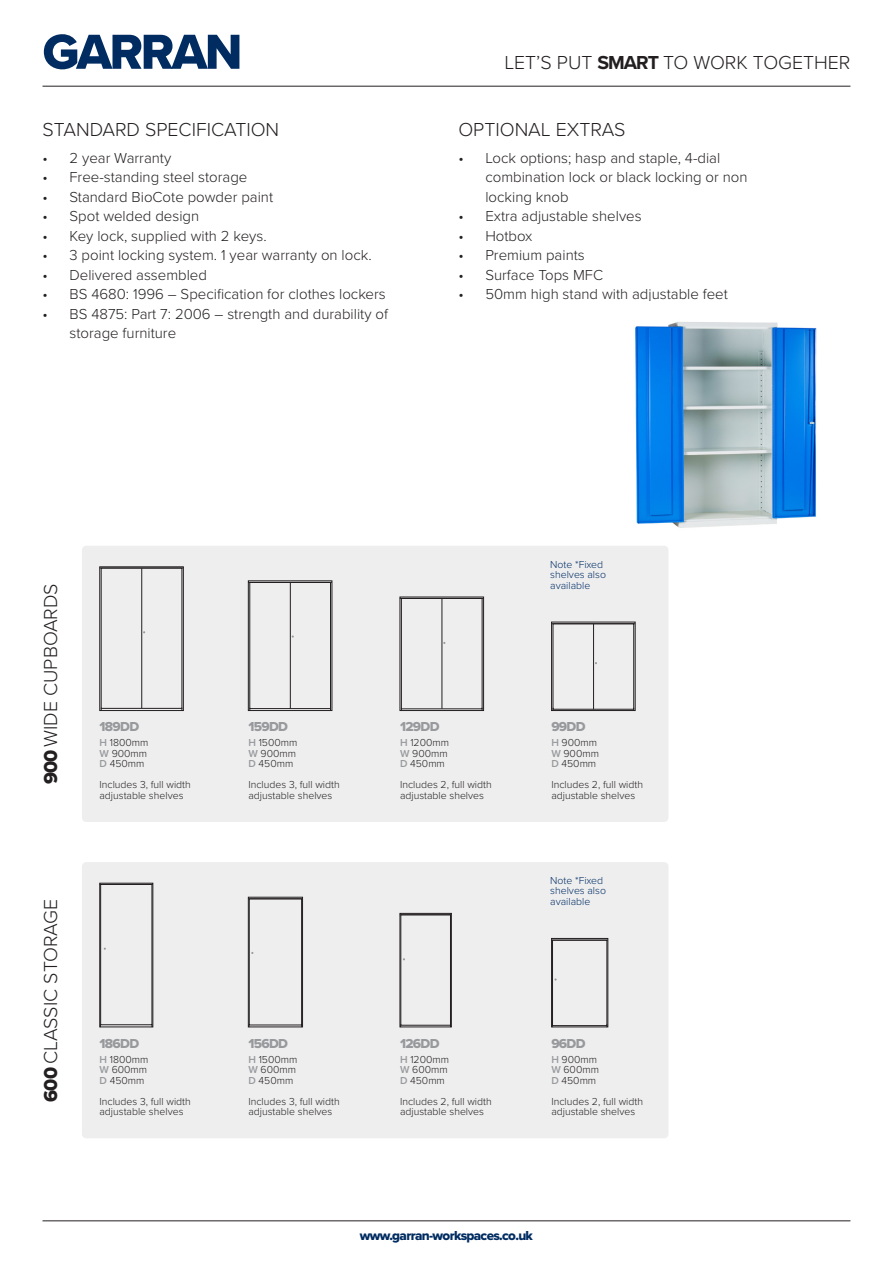
<style>
.page{position:relative;width:893px;height:1263px;background:#fff}
.page>*{position:absolute;margin:0;border:0;box-sizing:border-box;transform-origin:0 0}
.t1{font:51px "Proxima Nova Extrabld";letter-spacing:-.05em;color:#002c62}
.t2{font:300 19.5px "Proxima Nova";color:#231f20}
.t3{font:300 15px/19.5px "Proxima Nova";color:#231f20}
.t4{font:13.5px "Proxima Nova Extrabld";letter-spacing:-.05em;color:#97999c}
.t5{font:13.5px "Proxima Nova Extrabld";letter-spacing:-.05em;color:#002c62}
.t6{font:300 10.5px/10.5px "Proxima Nova";color:#231f20}
.t7{font:300 10.5px/10.5px "Proxima Nova";color:#002c62}
.s1{font-weight:700}
.s2{font-family:"Proxima Nova Extrabld";font-weight:400}
.s3{font-weight:600;color:#97999c}
</style>
<div class="page">
<hr style="left:43px;top:1220px;width:807px;height:1px;background:#231f20">
<hr style="left:43px;top:86px;width:807px;height:1px;background:#231f20">
<div style="left:82px;top:546px;width:586px;height:276px;background:#eeeeef;border-radius:4px"></div>
<div style="left:100px;top:567px;width:84px;height:144px;border:1px solid #231f20"></div>
<hr style="left:100px;top:568px;width:83px;height:1px;background:#231f20">
<hr style="left:141px;top:568px;width:1px;height:140px;background:#231f20">
<div style="left:400px;top:597px;width:84px;height:114px;border:1px solid #231f20"></div>
<hr style="left:400px;top:598px;width:83px;height:1px;background:#231f20">
<div style="left:401px;top:598px;width:81px;height:111px;border:1px solid #231f20"></div>
<hr style="left:442px;top:599px;width:1px;height:110px;background:#231f20">
<div style="left:551px;top:622px;width:84px;height:89px;border:1px solid #231f20"></div>
<hr style="left:551px;top:623px;width:84px;height:1px;background:#231f20">
<div style="left:553px;top:623px;width:81px;height:86px;border:1px solid #231f20"></div>
<hr style="left:593px;top:624px;width:1px;height:85px;background:#231f20">
<div style="left:248px;top:581px;width:84px;height:130px;border:1px solid #231f20"></div>
<hr style="left:248px;top:582px;width:84px;height:1px;background:#231f20">
<div style="left:250px;top:582px;width:81px;height:127px;border:1px solid #231f20"></div>
<hr style="left:290px;top:582px;width:1px;height:127px;background:#231f20">
<div style="left:82px;top:862px;width:586px;height:276px;background:#eeeeef;border-radius:4px"></div>
<div style="left:100px;top:883px;width:53px;height:144px;border:1px solid #231f20"></div>
<hr style="left:100px;top:884px;width:53px;height:1px;background:#231f20">
<div style="left:100px;top:884px;width:52px;height:141px;border:1px solid #231f20"></div>
<div style="left:400px;top:913px;width:52px;height:114px;border:1px solid #231f20"></div>
<hr style="left:400px;top:914px;width:51px;height:1px;background:#231f20">
<div style="left:401px;top:914px;width:50px;height:111px;border:1px solid #231f20"></div>
<div style="left:551px;top:938px;width:57px;height:89px;border:1px solid #231f20"></div>
<hr style="left:551px;top:940px;width:57px;height:1px;background:#231f20">
<div style="left:552px;top:940px;width:55px;height:86px;border:1px solid #231f20"></div>
<div style="left:248px;top:897px;width:55px;height:130px;border:1px solid #231f20"></div>
<hr style="left:248px;top:898px;width:55px;height:1px;background:#231f20">
<div style="left:249px;top:899px;width:53px;height:126px;border:1px solid #231f20"></div>
<img style="left:635px;top:322px;width:182px;height:206px">
<p class="t1" style="left:43px;top:14px;width:201px">GARRAN</p>
<p class="t2" style="left:504px;top:48px;width:347px">LET’S PUT <span class="s1">SMART</span> TO WORK TOGETHER</p>
<p class="t2" style="left:43px;top:115px;width:238px">STANDARD SPECIFICATION</p>
<p class="t2" style="left:458px;top:115px;width:169px">OPTIONAL EXTRAS</p>
<p class="t3" style="left:43px;top:147px;width:130px">• 2 year Warranty</p>
<p class="t3" style="left:43px;top:167px;width:206px">• Free-standing steel storage</p>
<p class="t3" style="left:43px;top:186px;width:232px">• Standard BioCote powder paint</p>
<p class="t3" style="left:43px;top:206px;width:158px">• Spot welded design</p>
<p class="t3" style="left:43px;top:225px;width:226px">• Key lock, supplied with 2 keys.</p>
<p class="t3" style="left:43px;top:245px;width:331px">• 3 point locking system. 1 year warranty on lock.</p>
<p class="t3" style="left:43px;top:264px;width:166px">• Delivered assembled</p>
<p class="t3" style="left:43px;top:284px;width:345px">• BS 4680: 1996 – Specification for clothes lockers</p>
<p class="t3" style="left:70px;top:303px;width:320px;text-indent:-27px">• BS 4875: Part 7: 2006 – strength and durability of storage furniture</p>
<p class="t3" style="left:485px;top:147px;width:264px;text-indent:-27px">• Lock options; hasp and staple, 4-dial combination lock or black locking or non locking knob</p>
<p class="t3" style="left:458px;top:206px;width:185px">• Extra adjustable shelves</p>
<p class="t3" style="left:458px;top:225px;width:76px">• Hotbox</p>
<p class="t3" style="left:458px;top:245px;width:128px">• Premium paints</p>
<p class="t3" style="left:458px;top:264px;width:146px">• Surface Tops MFC</p>
<p class="t3" style="left:458px;top:284px;width:271px">• 50mm high stand with adjustable feet</p>
<p class="t2" style="left:36px;top:784px;width:203px;rotate:-90deg"><span class="s2">900</span> WIDE CUPBOARDS</p>
<p class="t2" style="left:36px;top:1101px;width:204px;rotate:-90deg"><span class="s2">600</span> CLASSIC STORAGE</p>
<p class="t4" style="left:100px;top:717px;width:41px">189DD</p>
<p class="t6" style="left:100px;top:737px;width:50px"><span class="s3">H</span> 1800mm</p>
<p class="t6" style="left:100px;top:747px;width:49px"><span class="s3">W</span> 900mm</p>
<p class="t6" style="left:100px;top:758px;width:46px"><span class="s3">D</span> 450mm</p>
<p class="t6" style="left:100px;top:779px;width:93px">Includes 3, full width adjustable shelves</p>
<p class="t4" style="left:100px;top:1033px;width:41px">186DD</p>
<p class="t6" style="left:100px;top:1053px;width:50px"><span class="s3">H</span> 1800mm</p>
<p class="t6" style="left:100px;top:1064px;width:49px"><span class="s3">W</span> 600mm</p>
<p class="t6" style="left:100px;top:1074px;width:46px"><span class="s3">D</span> 450mm</p>
<p class="t6" style="left:100px;top:1095px;width:93px">Includes 3, full width adjustable shelves</p>
<p class="t7" style="left:550px;top:558px;width:57px">Note *Fixed shelves also available</p>
<p class="t4" style="left:248px;top:717px;width:41px">159DD</p>
<p class="t6" style="left:248px;top:737px;width:50px"><span class="s3">H</span> 1500mm</p>
<p class="t6" style="left:248px;top:747px;width:49px"><span class="s3">W</span> 900mm</p>
<p class="t6" style="left:248px;top:758px;width:46px"><span class="s3">D</span> 450mm</p>
<p class="t6" style="left:248px;top:779px;width:93px">Includes 3, full width</p>
<p class="t6" style="left:248px;top:789px;width:85px">adjustable shelves</p>
<p class="t4" style="left:400px;top:717px;width:41px">129DD</p>
<p class="t6" style="left:400px;top:737px;width:50px"><span class="s3">H</span> 1200mm</p>
<p class="t6" style="left:400px;top:747px;width:49px"><span class="s3">W</span> 900mm</p>
<p class="t6" style="left:400px;top:758px;width:46px"><span class="s3">D</span> 450mm</p>
<p class="t6" style="left:400px;top:779px;width:93px">Includes 2, full width adjustable shelves</p>
<p class="t4" style="left:551px;top:717px;width:36px">99DD</p>
<p class="t6" style="left:551px;top:737px;width:47px"><span class="s3">H</span> 900mm</p>
<p class="t6" style="left:551px;top:747px;width:49px"><span class="s3">W</span> 900mm</p>
<p class="t6" style="left:551px;top:758px;width:46px"><span class="s3">D</span> 450mm</p>
<p class="t6" style="left:551px;top:779px;width:93px">Includes 2, full width adjustable shelves</p>
<p class="t7" style="left:550px;top:874px;width:57px">Note *Fixed shelves also available</p>
<p class="t4" style="left:248px;top:1033px;width:41px">156DD</p>
<p class="t6" style="left:248px;top:1053px;width:50px"><span class="s3">H</span> 1500mm</p>
<p class="t6" style="left:248px;top:1064px;width:49px"><span class="s3">W</span> 600mm</p>
<p class="t6" style="left:248px;top:1074px;width:46px"><span class="s3">D</span> 450mm</p>
<p class="t6" style="left:248px;top:1095px;width:93px">Includes 3, full width</p>
<p class="t6" style="left:248px;top:1106px;width:85px">adjustable shelves</p>
<p class="t4" style="left:400px;top:1033px;width:41px">126DD</p>
<p class="t6" style="left:400px;top:1053px;width:50px"><span class="s3">H</span> 1200mm</p>
<p class="t6" style="left:400px;top:1064px;width:49px"><span class="s3">W</span> 600mm</p>
<p class="t6" style="left:400px;top:1074px;width:46px"><span class="s3">D</span> 450mm</p>
<p class="t6" style="left:400px;top:1095px;width:93px">Includes 2, full width adjustable shelves</p>
<p class="t4" style="left:551px;top:1033px;width:36px">96DD</p>
<p class="t6" style="left:551px;top:1053px;width:47px"><span class="s3">H</span> 900mm</p>
<p class="t6" style="left:551px;top:1064px;width:49px"><span class="s3">W</span> 600mm</p>
<p class="t6" style="left:551px;top:1074px;width:46px"><span class="s3">D</span> 450mm</p>
<p class="t6" style="left:551px;top:1095px;width:93px">Includes 2, full width adjustable shelves</p>
<p class="t5" style="left:360px;top:1226px;width:175px">www.garran-workspaces.co.uk</p>
</div>
